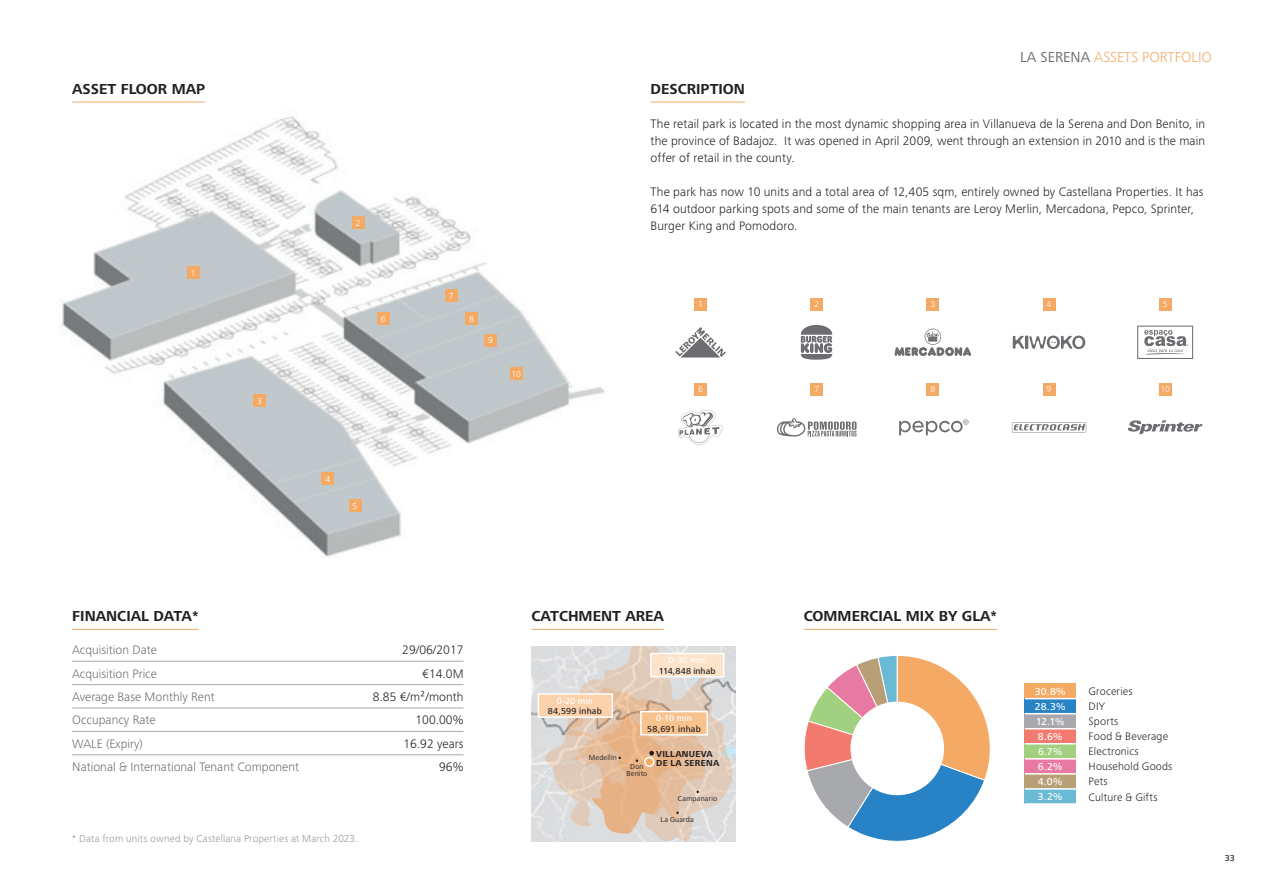
<style>
.page{position:relative;width:1263px;height:893px;background:#fff}
.page>*{position:absolute;margin:0;border:0;box-sizing:border-box;transform-origin:0 0}
.t1{font:700 15px "Frutiger Next Pro";color:#231f20}
.t2{font:300 15px "Frutiger Next Pro";color:#f4aa65}
.t3{font:300 12.75px/17px "Frutiger Next Pro";letter-spacing:.005em;color:#231f20;text-align:justify}
.t4{font:300 12.75px "Frutiger Next Pro";color:#6c6d70}
.t5{font:300 11.25px "Frutiger Next Pro";letter-spacing:.015em;color:#231f20}
.t6{font:300 10.5px "Frutiger Next Pro";letter-spacing:.015em;color:#95979a}
.t7{font:500 10.5px "Frutiger Next Pro";color:#fff}
.t8{font:500 9px "Frutiger Next Pro";letter-spacing:.02em;color:#231f20}
.t9{font:300 9px "Frutiger Next Pro";color:#fff}
.t10{font:500 9px "Frutiger Next Pro";letter-spacing:.02em;color:#fff}
.t11{font:700 9px "Frutiger Next Pro";letter-spacing:.03em;color:#231f20}
.t12{font:7.5px "Frutiger Next Pro";letter-spacing:.02em;color:#231f20}
.s1{font-weight:400;color:#6c6d70}
</style>
<div class="page">
<hr style="left:651px;top:102px;width:94px;height:1px;background:#f4aa65">
<hr style="left:72px;top:629px;width:126px;height:1px;background:#f4aa65">
<hr style="left:531px;top:629px;width:133px;height:1px;background:#f4aa65">
<hr style="left:72px;top:102px;width:133px;height:1px;background:#f4aa65">
<hr style="left:804px;top:629px;width:193px;height:1px;background:#f4aa65">
<img style="left:62px;top:116px;width:543px;height:441px">
<img style="left:531px;top:646px;width:205px;height:196px">
<svg style="left:545px;top:646px;width:188px;height:196px"></svg>
<div style="left:538px;top:693px;width:75px;height:25px;background:#fbd2ab;border:2px solid #fff"></div>
<div style="left:650px;top:653px;width:74px;height:24px;background:#fce3c9;border:2px solid #fff"></div>
<div style="left:187px;top:266px;width:13px;height:13px;background:#f4aa65"></div>
<div style="left:253px;top:394px;width:13px;height:13px;background:#f4aa65"></div>
<div style="left:321px;top:472px;width:13px;height:13px;background:#f4aa65"></div>
<div style="left:510px;top:367px;width:12px;height:13px;background:#f4aa65"></div>
<div style="left:349px;top:499px;width:12px;height:13px;background:#f4aa65"></div>
<div style="left:352px;top:216px;width:12px;height:13px;background:#f4aa65"></div>
<div style="left:465px;top:312px;width:13px;height:13px;background:#f4aa65"></div>
<div style="left:445px;top:289px;width:12px;height:13px;background:#f4aa65"></div>
<div style="left:484px;top:334px;width:13px;height:12px;background:#f4aa65"></div>
<div style="left:377px;top:312px;width:13px;height:13px;background:#f4aa65"></div>
<hr style="left:72px;top:661px;width:234px;height:1px;background:#a8a9ad">
<hr style="left:306px;top:661px;width:157px;height:1px;background:#a8a9ad">
<hr style="left:72px;top:684px;width:234px;height:1px;background:#a8a9ad">
<hr style="left:306px;top:684px;width:157px;height:1px;background:#a8a9ad">
<hr style="left:72px;top:708px;width:234px;height:1px;background:#a8a9ad">
<hr style="left:306px;top:708px;width:157px;height:1px;background:#a8a9ad">
<hr style="left:72px;top:731px;width:234px;height:1px;background:#a8a9ad">
<hr style="left:306px;top:731px;width:157px;height:1px;background:#a8a9ad">
<hr style="left:72px;top:754px;width:234px;height:1px;background:#a8a9ad">
<hr style="left:306px;top:754px;width:157px;height:1px;background:#a8a9ad">
<div style="left:1025px;top:684px;width:51px;height:15px;background:#f4aa65"></div>
<div style="left:1025px;top:699px;width:51px;height:15px;background:#2783c5"></div>
<div style="left:1025px;top:714px;width:51px;height:15px;background:#a8a9ad"></div>
<div style="left:1025px;top:729px;width:51px;height:15px;background:#f37a6e"></div>
<div style="left:1025px;top:744px;width:51px;height:15px;background:#a0d080"></div>
<div style="left:1025px;top:759px;width:51px;height:15px;background:#e779a2"></div>
<div style="left:1025px;top:774px;width:51px;height:15px;background:#b89f76"></div>
<div style="left:1025px;top:789px;width:51px;height:15px;background:#6abad6"></div>
<hr style="left:1025px;top:698px;width:51px;height:1px;background:#fff">
<hr style="left:1025px;top:713px;width:51px;height:1px;background:#fff">
<hr style="left:1025px;top:728px;width:51px;height:1px;background:#fff">
<hr style="left:1025px;top:743px;width:51px;height:1px;background:#fff">
<hr style="left:1025px;top:758px;width:51px;height:2px;background:#fff">
<hr style="left:1025px;top:773px;width:51px;height:2px;background:#fff">
<hr style="left:1025px;top:788px;width:51px;height:2px;background:#fff">
<hr style="left:1025px;top:803px;width:51px;height:2px;background:#fff">
<svg style="left:804px;top:656px;width:186px;height:186px"></svg>
<div style="left:850px;top:702px;width:94px;height:93px;background:#fff;border-radius:50%"></div>
<div style="left:694px;top:298px;width:13px;height:12px;background:#f4aa65"></div>
<svg style="left:675px;top:327px;width:51px;height:30px"></svg>
<div style="left:926px;top:298px;width:13px;height:12px;background:#f4aa65"></div>
<svg style="left:894px;top:329px;width:77px;height:27px"></svg>
<div style="left:1043px;top:298px;width:12px;height:12px;background:#f4aa65"></div>
<svg style="left:1013px;top:336px;width:72px;height:13px"></svg>
<div style="left:1159px;top:298px;width:12px;height:12px;background:#f4aa65"></div>
<svg style="left:1137px;top:326px;width:56px;height:33px"></svg>
<div style="left:810px;top:298px;width:13px;height:12px;background:#f4aa65"></div>
<svg style="left:801px;top:325px;width:32px;height:35px"></svg>
<div style="left:810px;top:383px;width:13px;height:12px;background:#f4aa65"></div>
<svg style="left:777px;top:418px;width:79px;height:19px"></svg>
<div style="left:1043px;top:383px;width:12px;height:12px;background:#f4aa65"></div>
<svg style="left:1012px;top:422px;width:74px;height:10px"></svg>
<div style="left:694px;top:383px;width:13px;height:12px;background:#f4aa65"></div>
<svg style="left:678px;top:410px;width:45px;height:35px"></svg>
<div style="left:1159px;top:383px;width:12px;height:12px;background:#f4aa65"></div>
<svg style="left:1128px;top:420px;width:74px;height:14px"></svg>
<div style="left:926px;top:383px;width:13px;height:12px;background:#f4aa65"></div>
<svg style="left:899px;top:419px;width:69px;height:16px"></svg>
<p class="t1" style="left:72px;top:80px;width:135px">ASSET FLOOR MAP</p>
<p class="t9" style="left:191px;top:268px;width:6px">1</p>
<p class="t9" style="left:257px;top:396px;width:6px">3</p>
<p class="t9" style="left:356px;top:218px;width:6px">2</p>
<p class="t9" style="left:381px;top:314px;width:6px">6</p>
<p class="t9" style="left:325px;top:474px;width:6px">4</p>
<p class="t9" style="left:353px;top:501px;width:6px">5</p>
<p class="t9" style="left:449px;top:290px;width:6px">7</p>
<p class="t9" style="left:469px;top:314px;width:6px">8</p>
<p class="t9" style="left:488px;top:335px;width:6px">9</p>
<p class="t9" style="left:511px;top:369px;width:11px">10</p>
<p class="t1" style="left:651px;top:80px;width:96px">DESCRIPTION</p>
<p class="t2" style="left:1020px;top:48px;width:193px"><span class="s1">LA SERENA</span> ASSETS PORTFOLIO</p>
<p class="t3" style="left:651px;top:115px;width:556px">The retail park is located in the most dynamic shopping area in Villanueva de la Serena and Don Benito, in the province of Badajoz. It was opened in April 2009, went through an extension in 2010 and is the main offer of retail in the county.</p>
<p class="t3" style="left:651px;top:183px;width:555px;text-align:left">The park has now 10 units and a total area of 12,405 sqm, entirely owned by Castellana Properties. It has<br>614 outdoor parking spots and some of the main tenants are Leroy Merlin, Mercadona, Pepco, Sprinter,<br>Burger King and Pomodoro.</p>
<p class="t9" style="left:698px;top:299px;width:6px">1</p>
<p class="t9" style="left:814px;top:299px;width:6px">2</p>
<p class="t9" style="left:930px;top:299px;width:6px">3</p>
<p class="t9" style="left:1047px;top:299px;width:6px">4</p>
<p class="t9" style="left:1163px;top:299px;width:6px">5</p>
<p class="t9" style="left:698px;top:384px;width:6px">6</p>
<p class="t9" style="left:814px;top:384px;width:6px">7</p>
<p class="t9" style="left:930px;top:384px;width:6px">8</p>
<p class="t9" style="left:1047px;top:384px;width:6px">9</p>
<p class="t9" style="left:1160px;top:384px;width:11px">10</p>
<p class="t1" style="left:72px;top:607px;width:128px">FINANCIAL DATA*</p>
<p class="t1" style="left:531px;top:607px;width:134px">CATCHMENT AREA</p>
<p class="t4" style="left:72px;top:642px;width:86px">Acquisition Date</p>
<p class="t3" style="left:402px;top:641px;width:63px">29/06/2017</p>
<p class="t4" style="left:72px;top:666px;width:86px">Acquisition Price</p>
<p class="t3" style="left:422px;top:665px;width:43px">€14.0M</p>
<p class="t4" style="left:72px;top:689px;width:144px">Average Base Monthly Rent</p>
<p class="t3" style="left:373px;top:688px;width:92px">8.85 €/m²/month</p>
<p class="t4" style="left:72px;top:713px;width:85px">Occupancy Rate</p>
<p class="t3" style="left:415px;top:712px;width:50px">100.00%</p>
<p class="t4" style="left:72px;top:736px;width:72px">WALE (Expiry)</p>
<p class="t3" style="left:403px;top:735px;width:62px">16.92 years</p>
<p class="t4" style="left:72px;top:760px;width:228px">National &amp; International Tenant Component</p>
<p class="t3" style="left:439px;top:758px;width:26px">96%</p>
<p class="t6" style="left:72px;top:832px;width:287px">* Data from units owned by Castellana Properties at March 2023.</p>
<p class="t10" style="left:557px;top:695px;width:37px">0-20 min</p>
<p class="t8" style="left:548px;top:706px;width:55px">84,599 inhab</p>
<p class="t12" style="left:589px;top:753px;width:30px">Medellin</p>
<p class="t10" style="left:669px;top:655px;width:38px">0-30 min</p>
<p class="t8" style="left:659px;top:665px;width:58px">114,848 inhab</p>
<p class="t10" style="left:656px;top:713px;width:37px">0-10 min</p>
<p class="t8" style="left:647px;top:723px;width:55px">58,691 inhab</p>
<p class="t11" style="left:656px;top:748px;width:58px">VILLANUEVA</p>
<p class="t12" style="left:630px;top:762px;width:15px">Don</p>
<p class="t12" style="left:626px;top:769px;width:22px">Benito</p>
<p class="t11" style="left:656px;top:757px;width:65px">DE LA SERENA</p>
<p class="t12" style="left:678px;top:794px;width:41px">Campanario</p>
<p class="t12" style="left:661px;top:815px;width:35px">La Guarda</p>
<p class="t1" style="left:804px;top:607px;width:195px">COMMERCIAL MIX BY GLA*</p>
<p class="t7" style="left:1035px;top:685px;width:33px">30.8%</p>
<p class="t5" style="left:1089px;top:685px;width:45px">Groceries</p>
<p class="t7" style="left:1035px;top:700px;width:33px">28.3%</p>
<p class="t5" style="left:1089px;top:700px;width:18px">DIY</p>
<p class="t7" style="left:1036px;top:715px;width:31px">12.1%</p>
<p class="t5" style="left:1089px;top:715px;width:31px">Sports</p>
<p class="t7" style="left:1038px;top:730px;width:26px">8.6%</p>
<p class="t5" style="left:1089px;top:730px;width:81px">Food &amp; Beverage</p>
<p class="t7" style="left:1038px;top:746px;width:26px">6.7%</p>
<p class="t5" style="left:1089px;top:745px;width:52px">Electronics</p>
<p class="t7" style="left:1038px;top:761px;width:27px">6.2%</p>
<p class="t5" style="left:1089px;top:760px;width:85px">Household Goods</p>
<p class="t7" style="left:1038px;top:776px;width:27px">4.0%</p>
<p class="t5" style="left:1089px;top:775px;width:21px">Pets</p>
<p class="t7" style="left:1038px;top:791px;width:26px">3.2%</p>
<p class="t5" style="left:1089px;top:790px;width:70px">Culture &amp; Gifts</p>
<p class="t8" style="left:1225px;top:853px;width:12px">33</p>
</div>
